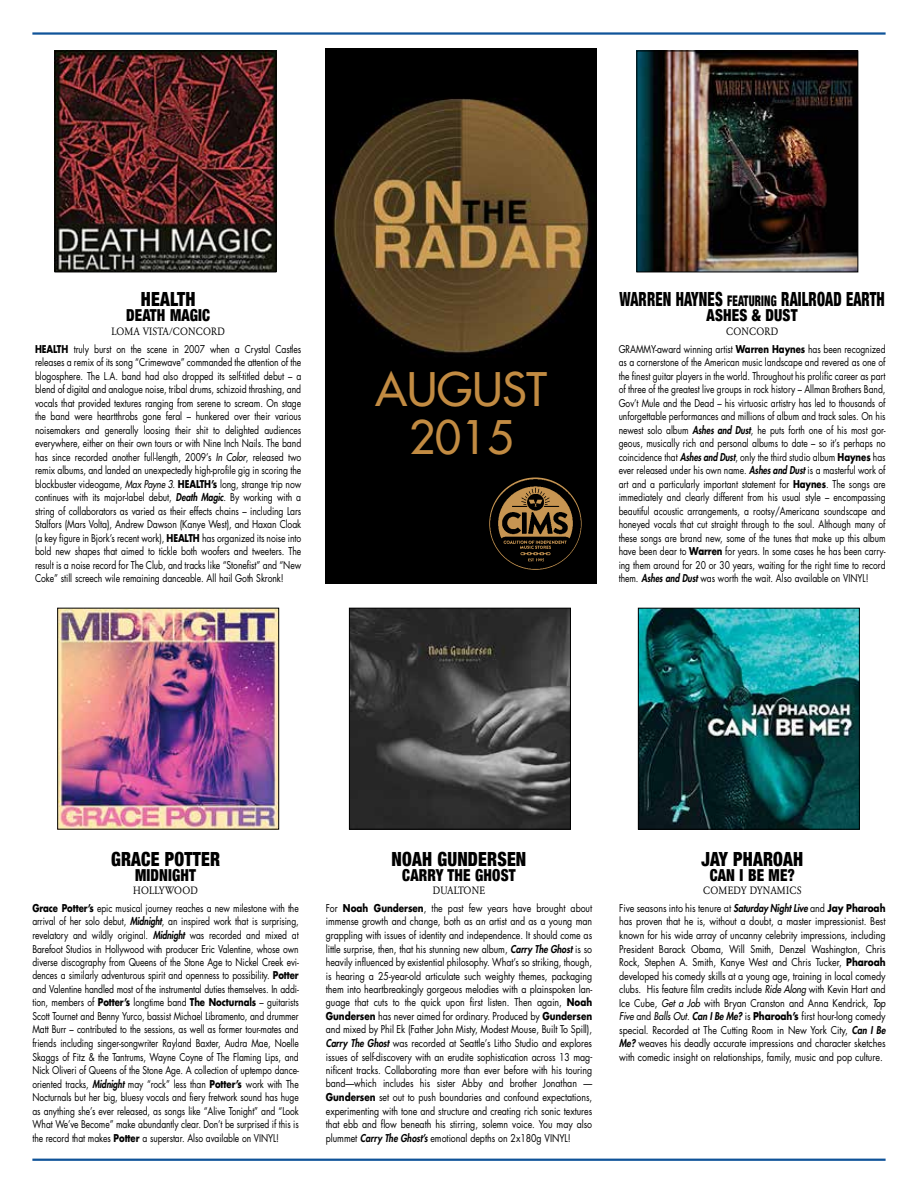
<style>
.page{position:relative;width:918px;height:1188px;background:#fff}
.page>*{position:absolute;margin:0;border:0;box-sizing:border-box;transform-origin:0 0}
.t1{font:45px/48px "Futura";color:#c28b42;text-align:center}
.t2{font:900 condensed 19.5px "Helvetica Neue";letter-spacing:.01em;color:#000;scale:.9 1}
.t3{font:900 condensed 19.5px "Helvetica Neue";letter-spacing:.01em;color:#000;scale:.74 1}
.t4{font:900 condensed 16.5px "Helvetica Neue";letter-spacing:.01em;color:#000;scale:.9 1}
.t5{font:10.5px/13.5px "Futura";letter-spacing:-.005em;color:#000;text-align:justify;scale:.81 1}
.t6{font:10.5px/13.5px "Futura";letter-spacing:-.005em;color:#000;text-align:justify;scale:.82 1}
.t7{font:10.5px/13.5px "Futura";letter-spacing:-.005em;color:#000;text-align:justify;scale:.84 1}
.t8{font:10.5px/13.5px "Futura";letter-spacing:-.005em;color:#000;text-align:justify;scale:.85 1}
.t9{font:10.5px "Garamond BE";letter-spacing:.02em;color:#000;scale:.9 1}
.t10{font:10.5px "Garamond BE";color:#000;scale:.9 1}
.s1{font-weight:700}
.s2{font-style:italic}
.s3{font-weight:800;font-style:italic}
.s4{font-size:14.7px}
</style>
<div class="page">
<hr style="left:32px;top:1159px;width:854px;height:2px;background:#0f5399">
<hr style="left:32px;top:32px;width:854px;height:3px;background:#0f5399">
<div style="left:326px;top:49px;width:271px;height:535px;background:#000"></div>
<img style="left:332px;top:98px;width:259px;height:256px">
<img style="left:490px;top:478px;width:91px;height:91px">
<img style="left:640px;top:610px;width:218px;height:218px">
<div style="left:638px;top:608px;width:222px;height:222px;border:1px solid #000"></div>
<img style="left:351px;top:610px;width:218px;height:217px">
<div style="left:349px;top:608px;width:222px;height:221px;border:1px solid #000"></div>
<img style="left:59px;top:610px;width:218px;height:217px">
<div style="left:57px;top:608px;width:222px;height:221px;border:1px solid #000"></div>
<img style="left:639px;top:53px;width:217px;height:217px">
<div style="left:637px;top:51px;width:221px;height:221px;border:1px solid #000"></div>
<img style="left:57px;top:53px;width:217px;height:217px">
<div style="left:55px;top:51px;width:221px;height:221px;border:1px solid #000"></div>
<h2 class="t2" style="left:141px;top:283px;width:62px">HEALTH</h2>
<h3 class="t4" style="left:126px;top:302px;width:95px">DEATH MAGIC</h3>
<p class="t9" style="left:111px;top:325px;width:128px">LOMA VISTA/CONCORD</p>
<p class="t6" style="left:35px;top:342px;width:326px"><span class="s1">HEALTH</span> truly burst on the scene in 2007 when a Crystal Castles releases a remix of its song “Crimewave” commanded the attention of the blogosphere. The L.A. band had also dropped its self-titled debut – a blend of digital and analogue noise, tribal drums, schizoid thrashing, and vocals that provided textures ranging from serene to scream. On stage the band were heartthrobs gone feral – hunkered over their various noisemakers and generally loosing their shit to delighted audiences everywhere, either on their own tours or with Nine Inch Nails. The band has since recorded another full-length, 2009’s <span class="s2">In Color</span>, released two remix albums, and landed an unexpectedly high-profile gig in scoring the blockbuster videogame, <span class="s2">Max Payne 3</span>. <span class="s1">HEALTH’s</span> long, strange trip now continues with its major-label debut, <span class="s3">Death Magic</span>. By working with a string of collaborators as varied as their effects chains – including Lars Stalfors (Mars Volta), Andrew Dawson (Kanye West), and Haxan Cloak (a key figure in Bjork’s recent work), <span class="s1">HEALTH</span> has organized its noise into bold new shapes that aimed to tickle both woofers and tweeters. The result is a noise record for The Club, and tracks like “Stonefist” and “New Coke” still screech wile remaining danceable. All hail Goth Skronk!</p>
<h1 class="t1" style="left:376px;top:365px;width:173px">AUGUST<br>2015</h1>
<h2 class="t3" style="left:619px;top:283px;width:360px">WARREN HAYNES <span class="s4">FEATURING</span> RAILROAD EARTH</h2>
<h3 class="t4" style="left:707px;top:302px;width:103px">ASHES &amp; DUST</h3>
<p class="t9" style="left:726px;top:325px;width:59px">CONCORD</p>
<p class="t5" style="left:619px;top:342px;width:331px">GRAMMY-award winning artist <span class="s1">Warren Haynes</span> has been recognized as a cornerstone of the American music landscape and revered as one of the finest guitar players in the world. Throughout his prolific career as part of three of the greatest live groups in rock history – Allman Brothers Band, Gov’t Mule and the Dead – his virtuosic artistry has led to thousands of unforgettable performances and millions of album and track sales. On his newest solo album <span class="s3">Ashes and Dust</span>, he puts forth one of his most gor&shy;geous, musically rich and personal albums to date – so it’s perhaps no coincidence that <span class="s3">Ashes and Dust</span>, only the third studio album <span class="s1">Haynes</span> has ever released under his own name. <span class="s3">Ashes and Dust</span> is a masterful work of art and a particularly important statement for <span class="s1">Haynes</span>. The songs are immediately and clearly different from his usual style – encompassing beautiful acoustic arrangements, a rootsy/Americana soundscape and honeyed vocals that cut straight through to the soul. Although many of these songs are brand new, some of the tunes that make up this album have been dear to <span class="s1">Warren</span> for years. In some cases he has been carry&shy;ing them around for 20 or 30 years, waiting for the right time to record them. <span class="s3">Ashes and Dust</span> was worth the wait. Also available on VINYL!</p>
<h2 class="t2" style="left:111px;top:843px;width:123px">GRACE POTTER</h2>
<h3 class="t4" style="left:135px;top:861px;width:69px">MIDNIGHT</h3>
<p class="t9" style="left:133px;top:884px;width:73px">HOLLYWOOD</p>
<p class="t5" style="left:32px;top:901px;width:330px"><span class="s1">Grace Potter’s</span> epic musical journey reaches a new milestone with the arrival of her solo debut, <span class="s3">Midnight</span>, an inspired work that is surprising, revelatory and wildly original. <span class="s3">Midnight</span> was recorded and mixed at Barefoot Studios in Hollywood with producer Eric Valentine, whose own diverse discography from Queens of the Stone Age to Nickel Creek evi&shy;dences a similarly adventurous spirit and openness to possibility. <span class="s1">Potter </span>and Valentine handled most of the instrumental duties themselves. In addi&shy;tion, members of <span class="s1">Potter’s</span> longtime band <span class="s1">The Nocturnals</span> – guitarists Scott Tournet and Benny Yurco, bassist Michael Libramento, and drummer Matt Burr – contributed to the sessions, as well as former tour-mates and friends including singer-songwriter Rayland Baxter, Audra Mae, Noelle Skaggs of Fitz &amp; the Tantrums, Wayne Coyne of The Flaming Lips, and Nick Oliveri of Queens of the Stone Age. A collection of uptempo dance&shy;oriented tracks, <span class="s3">Midnight</span> may “rock” less than <span class="s1">Potter’s</span> work with The Nocturnals but her big, bluesy vocals and fiery fretwork sound has huge as anything she’s ever released, as songs like “Alive Tonight” and “Look What We’ve Become” make abundantly clear. Don’t be surprised if this is the record that makes <span class="s1">Potter</span> a superstar. Also available on VINYL!</p>
<h2 class="t2" style="left:392px;top:843px;width:151px">NOAH GUNDERSEN</h2>
<h3 class="t4" style="left:402px;top:861px;width:127px">CARRY THE GHOST</h3>
<p class="t10" style="left:433px;top:884px;width:60px">DUALTONE</p>
<p class="t7" style="left:326px;top:901px;width:319px">For <span class="s1">Noah Gundersen</span>, the past few years have brought about immense growth and change, both as an artist and as a young man grappling with issues of identity and independence. It should come as little surprise, then, that his stunning new album, <span class="s3">Carry The Ghost</span> is so heavily influenced by existential philosophy. What’s so striking, though, is hearing a 25-year-old articulate such weighty themes, packaging them into heartbreakingly gorgeous melodies with a plainspoken lan&shy;guage that cuts to the quick upon first listen. Then again, <span class="s1">Noah Gundersen</span> has never aimed for ordinary. Produced by <span class="s1">Gundersen </span>and mixed by Phil Ek (Father John Misty, Modest Mouse, Built To Spill), <span class="s3">Carry The Ghost</span> was recorded at Seattle’s Litho Studio and explores issues of self-discovery with an erudite sophistication across 13 mag&shy;nificent tracks. Collaborating more than ever before with his touring band—which includes his sister Abby and brother Jonathan — <span class="s1">Gundersen</span> set out to push boundaries and confound expectations, experimenting with tone and structure and creating rich sonic textures that ebb and flow beneath his stirring, solemn voice. You may also plummet <span class="s3">Carry The Ghost’s</span> emotional depths on 2x180g VINYL!</p>
<h2 class="t2" style="left:702px;top:843px;width:115px">JAY PHAROAH</h2>
<h3 class="t4" style="left:710px;top:861px;width:96px">CAN I BE ME?</h3>
<p class="t9" style="left:703px;top:884px;width:111px">COMEDY DYNAMICS</p>
<p class="t8" style="left:619px;top:901px;width:315px">Five seasons into his tenure at <span class="s3">Saturday Night Live</span> and <span class="s1">Jay Pharoah </span>has proven that he is, without a doubt, a master impressionist. Best known for his wide array of uncanny celebrity impressions, including President Barack Obama, Will Smith, Denzel Washington, Chris Rock, Stephen A. Smith, Kanye West and Chris Tucker, <span class="s1">Pharoah </span>developed his comedy skills at a young age, training in local comedy clubs. His feature film credits include <span class="s2">Ride Along</span> with Kevin Hart and Ice Cube, <span class="s2">Get a Job</span> with Bryan Cranston and Anna Kendrick, <span class="s2">Top Five</span> and <span class="s2">Balls Out</span>. <span class="s3">Can I Be Me?</span> is <span class="s1">Pharoah’s</span> first hour-long comedy special. Recorded at The Cutting Room in New York City, <span class="s3">Can I Be Me?</span> weaves his deadly accurate impressions and character sketches with comedic insight on relationships, family, music and pop culture.</p>
</div>
